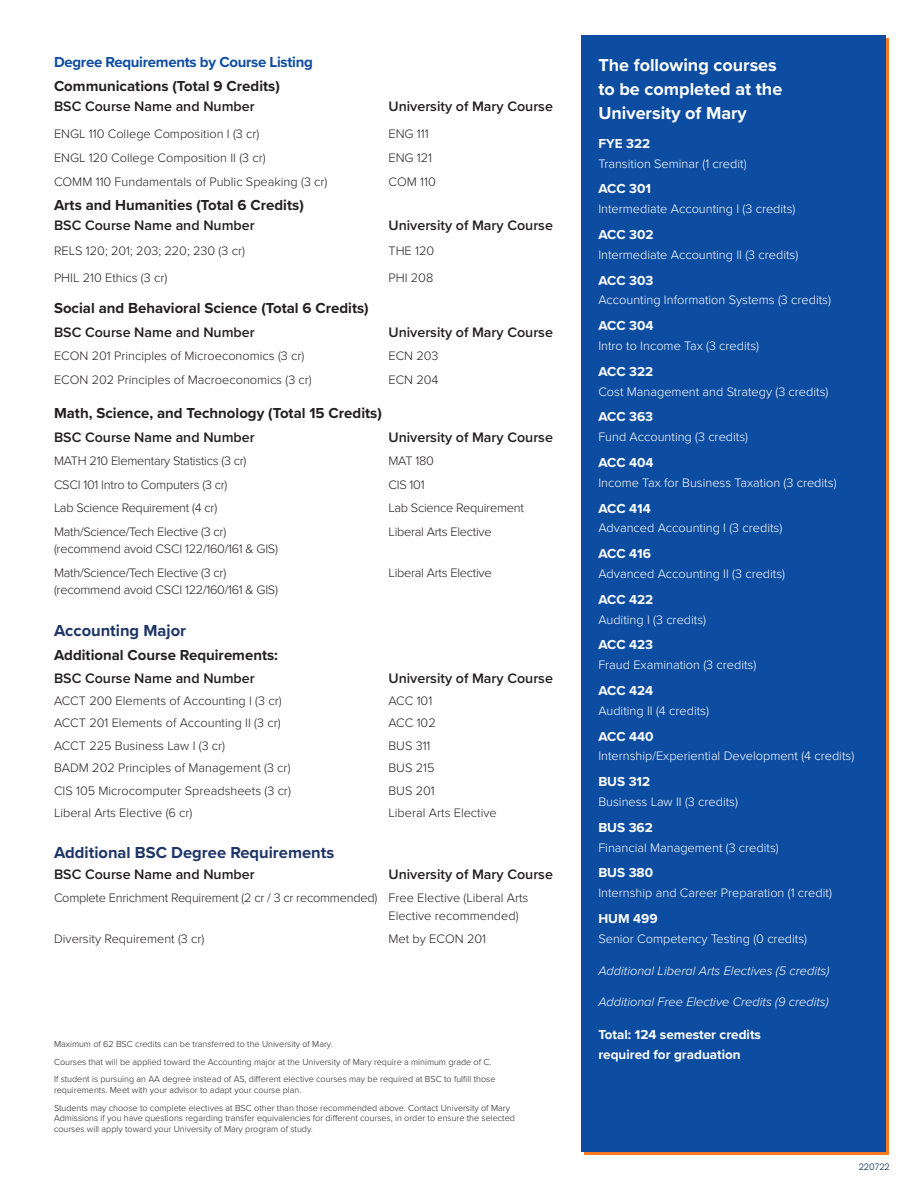
<style>
.page{position:relative;width:918px;height:1188px;background:#fff}
.page>*{position:absolute;margin:0;border:0;box-sizing:border-box;transform-origin:0 0}
.Body_Text{font:700 18px "Proxima Nova";color:#fff}
.Body_Text-2{font:700 16.5px "Proxima Nova";color:#1e3568}
.Body_Text-3{font:700 15px "Proxima Nova";color:#231f20}
.Body_Text-4{font:700 15px "Proxima Nova";letter-spacing:-.02em;color:#0d4da1}
.Classes{font:600 14.25px "Proxima Nova";color:#231f20}
.Classes-2{font:700 13.5px "Proxima Nova";color:#fff}
.Classes-3{font:300 12.75px "Proxima Nova";color:#fff}
.Classes-4{font:300 12.75px "Proxima Nova";color:#231f20}
.Classes-5{font:300 12.75px "Proxima Nova";letter-spacing:-.02em;color:#231f20}
.Body_Text-5{font:300 12.75px "Proxima Nova";color:#231f20}
.Classes-6{font:italic 300 12.75px "Proxima Nova";color:#fff}
.Body_Text-6{font:300 9px/10.8px "Proxima Nova";color:#231f20}
.t1{font:300 9px "Poppins";color:#012a50}
</style>
<div class="page">
<div style="left:581px;top:36px;width:305px;height:1116px;background:#0d4da1"></div>
<p class="Body_Text-4" style="left:54px;top:51px;width:260px">Degree Requirements by Course Listing</p>
<p class="Body_Text-3" style="left:54px;top:75px;width:227px">Communications (Total 9 Credits)</p>
<p class="Classes" style="left:54px;top:96px;width:202px">BSC Course Name and Number</p>
<p class="Classes" style="left:389px;top:96px;width:166px">University of Mary Course</p>
<p class="Body_Text-5" style="left:54px;top:124px;width:207px">ENGL 110 College Composition I (3 cr)</p>
<p class="Body_Text-5" style="left:388px;top:124px;width:42px">ENG 111</p>
<p class="Body_Text-5" style="left:54px;top:148px;width:213px">ENGL 120 College Composition II (3 cr)</p>
<p class="Body_Text-5" style="left:388px;top:148px;width:45px">ENG 121</p>
<p class="Body_Text-5" style="left:54px;top:172px;width:275px">COMM 110 Fundamentals of Public Speaking (3 cr)</p>
<p class="Body_Text-5" style="left:388px;top:172px;width:49px">COM 110</p>
<p class="Body_Text-3" style="left:54px;top:194px;width:251px">Arts and Humanities (Total 6 Credits)</p>
<p class="Classes" style="left:54px;top:215px;width:202px">BSC Course Name and Number</p>
<p class="Classes" style="left:389px;top:215px;width:166px">University of Mary Course</p>
<p class="Classes-4" style="left:54px;top:241px;width:192px">RELS 120; 201; 203; 220; 230 (3 cr)</p>
<p class="Classes-4" style="left:388px;top:241px;width:47px">THE 120</p>
<p class="Body_Text-5" style="left:54px;top:268px;width:115px">PHIL 210 Ethics (3 cr)</p>
<p class="Body_Text-5" style="left:388px;top:268px;width:46px">PHI 208</p>
<p class="Body_Text-3" style="left:54px;top:297px;width:316px">Social and Behavioral Science (Total 6 Credits)</p>
<p class="Classes" style="left:54px;top:321px;width:202px">BSC Course Name and Number</p>
<p class="Classes" style="left:389px;top:321px;width:166px">University of Mary Course</p>
<p class="Classes-4" style="left:54px;top:346px;width:252px">ECON 201 Principles of Microeconomics (3 cr)</p>
<p class="Classes-4" style="left:388px;top:346px;width:52px">ECN 203</p>
<p class="Classes-4" style="left:54px;top:370px;width:259px">ECON 202 Principles of Macroeconomics (3 cr)</p>
<p class="Classes-4" style="left:388px;top:370px;width:52px">ECN 204</p>
<p class="Body_Text-3" style="left:54px;top:402px;width:329px">Math, Science, and Technology (Total 15 Credits)</p>
<p class="Classes" style="left:54px;top:426px;width:202px">BSC Course Name and Number</p>
<p class="Classes" style="left:389px;top:426px;width:166px">University of Mary Course</p>
<p class="Classes-5" style="left:54px;top:451px;width:194px">MATH 210 Elementary Statistics (3 cr)</p>
<p class="Classes-4" style="left:388px;top:451px;width:47px">MAT 180</p>
<p class="Classes-5" style="left:54px;top:475px;width:175px">CSCI 101 Intro to Computers (3 cr)</p>
<p class="Classes-4" style="left:388px;top:475px;width:38px">CIS 101</p>
<p class="Classes-5" style="left:54px;top:498px;width:165px">Lab Science Requirement (4 cr)</p>
<p class="Classes-5" style="left:388px;top:498px;width:137px">Lab Science Requirement</p>
<p class="Classes-5" style="left:54px;top:522px;width:174px">Math/Science/Tech Elective (3 cr)</p>
<p class="Classes-5" style="left:388px;top:522px;width:105px">Liberal Arts Elective</p>
<p class="Classes-5" style="left:54px;top:539px;width:226px">(recommend avoid CSCI 122/160/161 &amp; GIS)</p>
<p class="Classes-5" style="left:54px;top:563px;width:174px">Math/Science/Tech Elective (3 cr)</p>
<p class="Classes-5" style="left:388px;top:563px;width:105px">Liberal Arts Elective</p>
<p class="Classes-5" style="left:54px;top:580px;width:226px">(recommend avoid CSCI 122/160/161 &amp; GIS)</p>
<p class="Body_Text-2" style="left:54px;top:618px;width:134px">Accounting Major</p>
<p class="Body_Text-3" style="left:54px;top:643px;width:226px">Additional Course Requirements:</p>
<p class="Classes" style="left:54px;top:667px;width:202px">BSC Course Name and Number</p>
<p class="Classes" style="left:389px;top:667px;width:166px">University of Mary Course</p>
<p class="Classes-4" style="left:54px;top:691px;width:229px">ACCT 200 Elements of Accounting I (3 cr)</p>
<p class="Classes-4" style="left:388px;top:691px;width:45px">ACC 101</p>
<p class="Classes-4" style="left:54px;top:714px;width:228px">ACCT 201 Elements of Accounting II (3 cr)</p>
<p class="Classes-4" style="left:388px;top:714px;width:49px">ACC 102</p>
<p class="Classes-4" style="left:54px;top:736px;width:173px">ACCT 225 Business Law I (3 cr)</p>
<p class="Classes-4" style="left:388px;top:736px;width:44px">BUS 311</p>
<p class="Classes-4" style="left:54px;top:758px;width:238px">BADM 202 Principles of Management (3 cr)</p>
<p class="Classes-4" style="left:388px;top:758px;width:48px">BUS 215</p>
<p class="Classes-4" style="left:54px;top:781px;width:238px">CIS 105 Microcomputer Spreadsheets (3 cr)</p>
<p class="Classes-4" style="left:388px;top:781px;width:48px">BUS 201</p>
<p class="Classes-4" style="left:54px;top:803px;width:140px">Liberal Arts Elective (6 cr)</p>
<p class="Classes-4" style="left:388px;top:803px;width:110px">Liberal Arts Elective</p>
<p class="Body_Text-2" style="left:54px;top:841px;width:282px">Additional BSC Degree Requirements</p>
<p class="Classes" style="left:54px;top:863px;width:202px">BSC Course Name and Number</p>
<p class="Classes" style="left:389px;top:863px;width:166px">University of Mary Course</p>
<p class="Classes-5" style="left:54px;top:888px;width:476px">Complete Enrichment Requirement (2 cr / 3 cr recommended) Free Elective (Liberal Arts</p>
<p class="Classes-4" style="left:388px;top:906px;width:132px">Elective recommended)</p>
<p class="Classes-4" style="left:54px;top:929px;width:152px">Diversity Requirement (3 cr)</p>
<p class="Classes-4" style="left:388px;top:929px;width:99px">Met by ECON 201</p>
<p class="Body_Text-6" style="left:54px;top:1038px;width:280px">Maximum of 62 BSC credits can be transferred to the University of Mary.</p>
<p class="Body_Text-6" style="left:54px;top:1056px;width:439px">Courses that will be applied toward the Accounting major at the University of Mary require a minimum grade of C.</p>
<p class="Body_Text-6" style="left:54px;top:1073px;width:443px">If student is pursuing an AA degree instead of AS, different elective courses may be required at BSC to fulfill those requirements. Meet with your advisor to adapt your course plan.</p>
<p class="Body_Text-6" style="left:54px;top:1102px;width:463px">Students may choose to complete electives at BSC other than those recommended above. Contact University of Mary<br>Admissions if you have questions regarding transfer equivalencies for different courses, in order to ensure the selected courses will apply toward your University of Mary program of study.</p>
<p class="Body_Text" style="left:598px;top:52px;width:180px">The following courses</p>
<p class="Body_Text" style="left:598px;top:76px;width:185px">to be completed at the</p>
<p class="Body_Text" style="left:598px;top:99px;width:150px">University of Mary</p>
<p class="Classes-2" style="left:598px;top:133px;width:53px">FYE 322</p>
<p class="Classes-3" style="left:598px;top:154px;width:150px">Transition Seminar (1 credit)</p>
<p class="Classes-2" style="left:598px;top:179px;width:54px">ACC 301</p>
<p class="Classes-3" style="left:598px;top:199px;width:199px">Intermediate Accounting I (3 credits)</p>
<p class="Classes-2" style="left:598px;top:224px;width:57px">ACC 302</p>
<p class="Classes-3" style="left:598px;top:245px;width:202px">Intermediate Accounting II (3 credits)</p>
<p class="Classes-2" style="left:598px;top:270px;width:56px">ACC 303</p>
<p class="Classes-3" style="left:598px;top:291px;width:234px">Accounting Information Systems (3 credits)</p>
<p class="Classes-2" style="left:598px;top:316px;width:57px">ACC 304</p>
<p class="Classes-3" style="left:598px;top:336px;width:162px">Intro to Income Tax (3 credits)</p>
<p class="Classes-2" style="left:598px;top:361px;width:56px">ACC 322</p>
<p class="Classes-3" style="left:598px;top:382px;width:232px">Cost Management and Strategy (3 credits)</p>
<p class="Classes-2" style="left:598px;top:407px;width:56px">ACC 363</p>
<p class="Classes-3" style="left:598px;top:427px;width:151px">Fund Accounting (3 credits)</p>
<p class="Classes-2" style="left:598px;top:452px;width:57px">ACC 404</p>
<p class="Classes-3" style="left:598px;top:473px;width:240px">Income Tax for Business Taxation (3 credits)</p>
<p class="Classes-2" style="left:598px;top:498px;width:54px">ACC 414</p>
<p class="Classes-3" style="left:598px;top:519px;width:185px">Advanced Accounting I (3 credits)</p>
<p class="Classes-2" style="left:598px;top:544px;width:54px">ACC 416</p>
<p class="Classes-3" style="left:598px;top:564px;width:188px">Advanced Accounting II (3 credits)</p>
<p class="Classes-2" style="left:598px;top:589px;width:57px">ACC 422</p>
<p class="Classes-3" style="left:598px;top:610px;width:109px">Auditing I (3 credits)</p>
<p class="Classes-2" style="left:598px;top:635px;width:56px">ACC 423</p>
<p class="Classes-3" style="left:598px;top:655px;width:159px">Fraud Examination (3 credits)</p>
<p class="Classes-2" style="left:598px;top:680px;width:56px">ACC 424</p>
<p class="Classes-3" style="left:598px;top:701px;width:112px">Auditing II (4 credits)</p>
<p class="Classes-2" style="left:598px;top:726px;width:57px">ACC 440</p>
<p class="Classes-3" style="left:598px;top:747px;width:257px">Internship/Experiential Development (4 credits)</p>
<p class="Classes-2" style="left:598px;top:772px;width:53px">BUS 312</p>
<p class="Classes-3" style="left:598px;top:792px;width:141px">Business Law II (3 credits)</p>
<p class="Classes-2" style="left:598px;top:817px;width:56px">BUS 362</p>
<p class="Classes-3" style="left:598px;top:838px;width:182px">Financial Management (3 credits)</p>
<p class="Classes-2" style="left:598px;top:863px;width:56px">BUS 380</p>
<p class="Classes-3" style="left:598px;top:883px;width:235px">Internship and Career Preparation (1 credit)</p>
<p class="Classes-2" style="left:598px;top:908px;width:61px">HUM 499</p>
<p class="Classes-3" style="left:598px;top:929px;width:210px">Senior Competency Testing (0 credits)</p>
<p class="Classes-6" style="left:598px;top:961px;width:233px">Additional Liberal Arts Electives (5 credits)</p>
<p class="Classes-6" style="left:598px;top:993px;width:232px">Additional Free Elective Credits (9 credits)</p>
<p class="Classes-2" style="left:598px;top:1025px;width:164px">Total: 124 semester credits</p>
<p class="Classes-2" style="left:598px;top:1044px;width:144px">required for graduation</p>
<p class="t1" style="left:859px;top:1162px;width:32px">220722</p>
</div>
